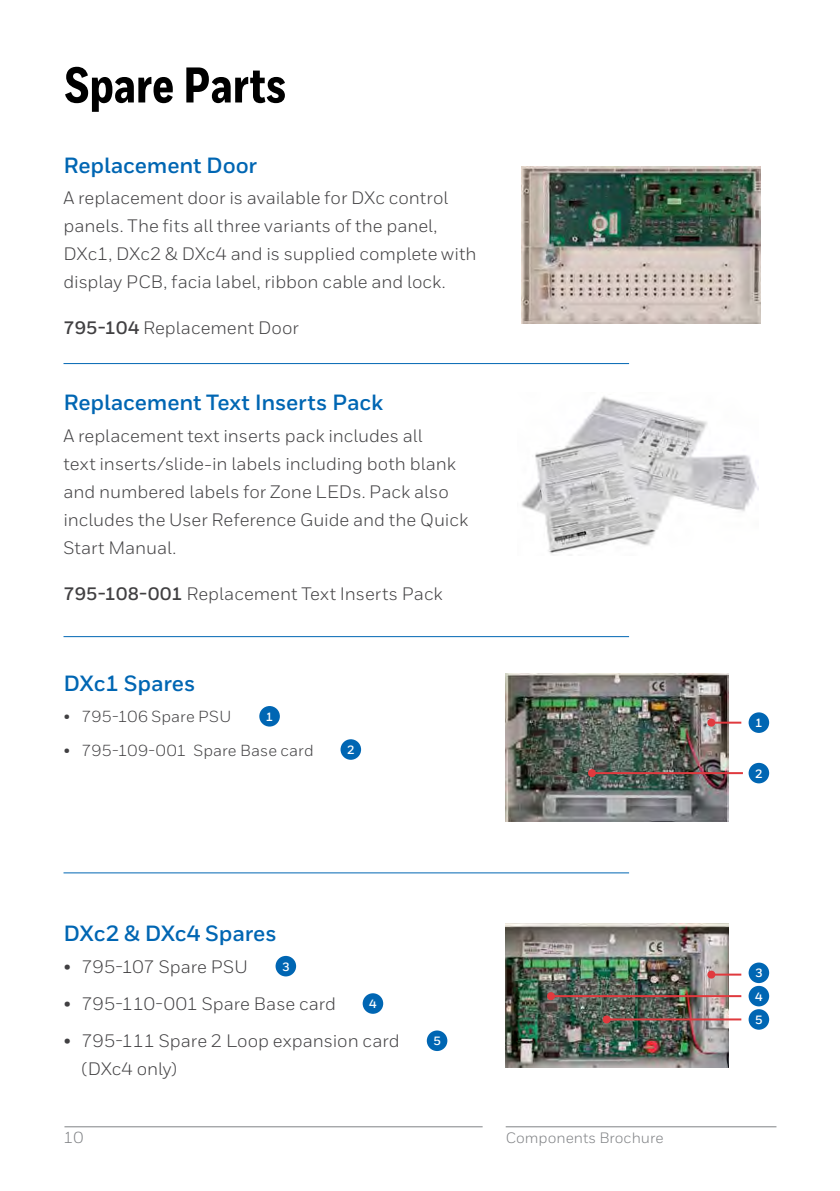
<style>
.page{position:relative;width:840px;height:1191px;background:#fff}
.page>*{position:absolute;margin:0;border:0;box-sizing:border-box;transform-origin:0 0}
.t1{font:800 50px "Honeywell Cond";color:#000}
.t2{font:700 22px "Honeywell Sans";letter-spacing:-.01em;color:#0066b3}
.t3{font:18px/28px "Honeywell Sans";color:#414042}
.t4{font:16px "Honeywell Sans";letter-spacing:.01em;color:#414042}
.t5{font:16px "Honeywell Sans";color:#808285}
.t6{font:15px "Honeywell Sans";color:#808285}
.t7{font:700 12px/23.4px "Honeywell Sans";color:#fff;text-align:justify}
.s1{font-weight:700}
</style>
<div class="page">
<img style="left:521px;top:167px;width:239px;height:156px">
<img style="left:521px;top:396px;width:237px;height:160px">
<div style="left:259px;top:706px;width:21px;height:20px;background:#0066b3;border-radius:50%"></div>
<div style="left:340px;top:739px;width:21px;height:21px;background:#0066b3;border-radius:50%"></div>
<img style="left:505px;top:673px;width:223px;height:149px">
<hr style="left:711px;top:721px;width:30px;height:2px;background:#e03a3e">
<div style="left:707px;top:718px;width:8px;height:8px;background:#e03a3e;border-radius:50%"></div>
<hr style="left:591px;top:772px;width:151px;height:2px;background:#e03a3e">
<div style="left:587px;top:769px;width:8px;height:8px;background:#e03a3e;border-radius:50%"></div>
<div style="left:748px;top:712px;width:20px;height:21px;background:#0066b3;border-radius:50%"></div>
<div style="left:748px;top:763px;width:20px;height:20px;background:#0066b3;border-radius:50%"></div>
<div style="left:275px;top:956px;width:21px;height:20px;background:#0066b3;border-radius:50%"></div>
<div style="left:362px;top:993px;width:21px;height:20px;background:#0066b3;border-radius:50%"></div>
<div style="left:426px;top:1030px;width:21px;height:21px;background:#0066b3;border-radius:50%"></div>
<img style="left:505px;top:924px;width:223px;height:144px">
<hr style="left:711px;top:973px;width:30px;height:2px;background:#e03a3e">
<div style="left:707px;top:970px;width:8px;height:8px;background:#e03a3e;border-radius:50%"></div>
<hr style="left:550px;top:995px;width:191px;height:2px;background:#e03a3e">
<svg style="left:546px;top:992px;width:8px;height:8px"></svg>
<hr style="left:606px;top:1018px;width:135px;height:2px;background:#e03a3e">
<div style="left:602px;top:1015px;width:8px;height:8px;background:#e03a3e;border-radius:50%"></div>
<div style="left:748px;top:962px;width:20px;height:21px;background:#0066b3;border-radius:50%"></div>
<div style="left:748px;top:985px;width:20px;height:21px;background:#0066b3;border-radius:50%"></div>
<div style="left:748px;top:1009px;width:20px;height:20px;background:#0066b3;border-radius:50%"></div>
<hr style="left:64px;top:1126px;width:418px;height:1px;background:#808285">
<hr style="left:505px;top:1126px;width:271px;height:1px;background:#808285">
<hr style="left:63px;top:363px;width:565px;height:1px;background:#0066b3">
<hr style="left:63px;top:636px;width:565px;height:1px;background:#0066b3">
<hr style="left:63px;top:872px;width:565px;height:1px;background:#0066b3">
<h1 class="t1" style="left:65px;top:55px;width:222px">Spare Parts</h1>
<p class="t2" style="left:63px;top:152px;width:195px">Replacement Door</p>
<p class="t3" style="left:63px;top:184px;width:414px">A replacement door is available for DXc control panels. The fits all three variants of the panel, DXc1, DXc2 &amp; DXc4 and is supplied complete with display PCB, facia label, ribbon cable and lock.</p>
<p class="t3" style="left:63px;top:314px;width:237px"><span class="s1">795-104</span> Replacement Door</p>
<p class="t2" style="left:63px;top:389px;width:321px">Replacement Text Inserts Pack</p>
<p class="t3" style="left:63px;top:421px;width:406px">A replacement text inserts pack includes all<br>text inserts/slide-in labels including both blank and numbered labels for Zone LEDs. Pack also includes the User Reference Guide and the Quick Start Manual.</p>
<p class="t3" style="left:63px;top:579px;width:380px"><span class="s1">795-108-001</span> Replacement Text Inserts Pack</p>
<p class="t2" style="left:63px;top:669px;width:133px">DXc1 Spares</p>
<p class="t4" style="left:63px;top:707px;width:169px">• 795-106 Spare PSU</p>
<p class="t4" style="left:63px;top:741px;width:251px">• 795-109-001 Spare Base card</p>
<p class="t7" style="left:266px;top:705px;width:9px">1</p>
<p class="t7" style="left:347px;top:738px;width:9px">2</p>
<p class="t2" style="left:63px;top:920px;width:215px">DXc2 &amp; DXc4 Spares</p>
<p class="t3" style="left:63px;top:952px;width:186px">• 795-107 Spare PSU</p>
<p class="t3" style="left:63px;top:989px;width:274px">• 795-110-001 Spare Base card</p>
<p class="t3" style="left:81px;top:1026px;width:319px;text-indent:-18px">• 795-111 Spare 2 Loop expansion card (DXc4 only)</p>
<p class="t7" style="left:282px;top:955px;width:9px">3</p>
<p class="t7" style="left:369px;top:992px;width:9px">4</p>
<p class="t7" style="left:433px;top:1029px;width:9px">5</p>
<p class="t5" style="left:63px;top:1128px;width:21px">10</p>
<p class="t6" style="left:505px;top:1128px;width:159px">Components Brochure</p>
<p class="t7" style="left:754px;top:711px;width:9px">1</p>
<p class="t7" style="left:754px;top:762px;width:9px">2</p>
<p class="t7" style="left:754px;top:962px;width:9px">3<br>4<br>5</p>
</div>
